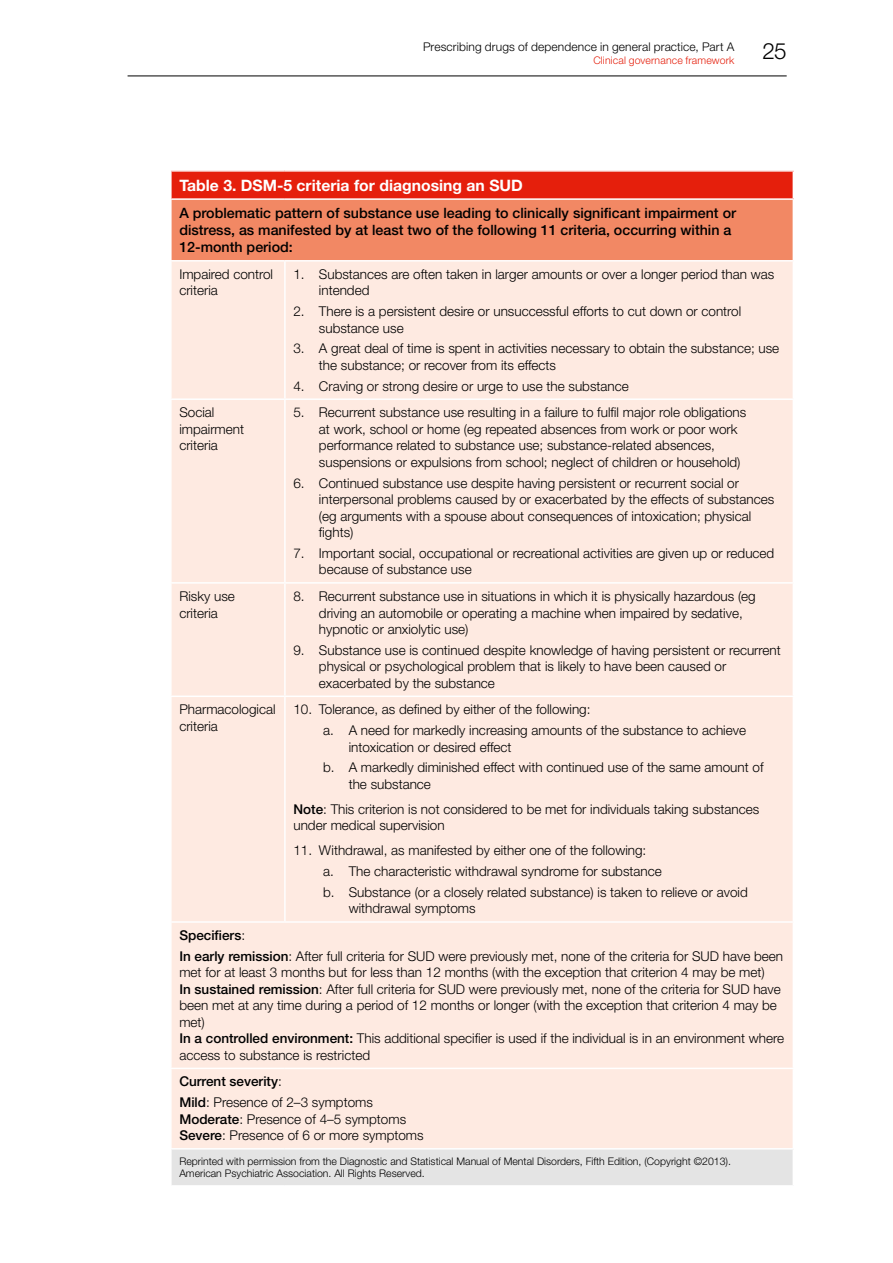
<style>
.page{position:relative;width:893px;height:1263px;background:#fff}
.page>*{position:absolute;margin:0;border:0;box-sizing:border-box;transform-origin:0 0}
.t1{font:300 22.5px "Helvetica Neue LT Std";color:#000}
.t2{font:700 15.75px "Helvetica Neue LT Std";color:#fff}
.t3{font:500 14.25px/17.2px "Helvetica Neue LT Std";color:#000}
.t4{font:300 13.5px/16.5px "Helvetica Neue LT Std";color:#000}
.t5{font:300 12px "Helvetica Neue LT Std";letter-spacing:.01em;color:#000}
.t6{font:300 10.5px/12.6px "Helvetica Neue LT Std";color:#000}
.t7{font:300 10.5px "Helvetica Neue LT Std";letter-spacing:.015em;color:#e51f0c}
.s1{font-weight:500}
</style>
<div class="page">
<hr style="left:128px;top:76px;width:659px;height:1px;background:#000">
<div style="left:171px;top:171px;width:622px;height:28px;background:#e51f0c"></div>
<div style="left:171px;top:199px;width:622px;height:62px;background:#f28864"></div>
<div style="left:172px;top:262px;width:621px;height:886px;background:#feeae1"></div>
<div style="left:171px;top:1149px;width:622px;height:37px;background:#e4e4e4"></div>
<hr style="left:284px;top:262px;width:2px;height:136px;background:#fff">
<hr style="left:170px;top:398px;width:115px;height:2px;background:#fff">
<hr style="left:285px;top:398px;width:509px;height:2px;background:#fff">
<hr style="left:284px;top:400px;width:2px;height:182px;background:#fff">
<hr style="left:170px;top:582px;width:115px;height:2px;background:#fff">
<hr style="left:285px;top:582px;width:509px;height:2px;background:#fff">
<hr style="left:284px;top:584px;width:2px;height:111px;background:#fff">
<hr style="left:170px;top:695px;width:115px;height:2px;background:#fff">
<hr style="left:285px;top:695px;width:509px;height:2px;background:#fff">
<hr style="left:284px;top:697px;width:2px;height:224px;background:#fff">
<hr style="left:170px;top:921px;width:115px;height:2px;background:#fff">
<hr style="left:285px;top:921px;width:509px;height:2px;background:#fff">
<hr style="left:170px;top:1068px;width:115px;height:1px;background:#fff">
<hr style="left:285px;top:1068px;width:509px;height:1px;background:#fff">
<hr style="left:170px;top:1149px;width:2px;height:36px;background:#fff">
<hr style="left:170px;top:1185px;width:115px;height:2px;background:#fff">
<hr style="left:285px;top:1185px;width:509px;height:2px;background:#fff">
<hr style="left:170px;top:170px;width:115px;height:2px;background:#fff">
<hr style="left:170px;top:172px;width:2px;height:26px;background:#fff">
<hr style="left:285px;top:170px;width:509px;height:2px;background:#fff">
<hr style="left:170px;top:198px;width:115px;height:2px;background:#fff">
<hr style="left:170px;top:200px;width:2px;height:60px;background:#fff">
<hr style="left:285px;top:198px;width:509px;height:2px;background:#fff">
<hr style="left:170px;top:260px;width:115px;height:2px;background:#fff">
<hr style="left:285px;top:260px;width:509px;height:2px;background:#fff">
<p class="t5" style="left:423px;top:39px;width:313px">Prescribing drugs of dependence in general practice, Part A</p>
<p class="t7" style="left:593px;top:54px;width:143px">Clinical governance framework</p>
<h1 class="t1" style="left:762px;top:37px;width:26px">25</h1>
<p class="t2" style="left:179px;top:175px;width:345px">Table 3. DSM-5 criteria for diagnosing an SUD</p>
<p class="t3" style="left:179px;top:204px;width:558px">A problematic pattern of substance use leading to clinically significant impairment or distress, as manifested by at least two of the following 11 criteria, occurring within a<br>12-month period:</p>
<p class="t4" style="left:179px;top:266px;width:95px">Impaired control criteria</p>
<p class="t4" style="left:319px;top:266px;width:457px;text-indent:-26px">1. Substances are often taken in larger amounts or over a longer period than was intended</p>
<p class="t4" style="left:319px;top:303px;width:424px;text-indent:-26px">2. There is a persistent desire or unsuccessful efforts to cut down or control substance use</p>
<p class="t4" style="left:319px;top:340px;width:462px;text-indent:-26px">3. A great deal of time is spent in activities necessary to obtain the substance; use the substance; or recover from its effects</p>
<p class="t4" style="left:293px;top:377px;width:337px">4. Craving or strong desire or urge to use the substance</p>
<p class="t4" style="left:179px;top:404px;width:66px">Social impairment criteria</p>
<p class="t4" style="left:319px;top:404px;width:429px;text-indent:-26px">5. Recurrent substance use resulting in a failure to fulfil major role obligations at work, school or home (eg repeated absences from work or poor work performance related to substance use; substance-related absences, suspensions or expulsions from school; neglect of children or household)</p>
<p class="t4" style="left:319px;top:474px;width:457px;text-indent:-26px">6. Continued substance use despite having persistent or recurrent social or interpersonal problems caused by or exacerbated by the effects of substances (eg arguments with a spouse about consequences of intoxication; physical fights)</p>
<p class="t4" style="left:319px;top:544px;width:457px;text-indent:-26px">7. Important social, occupational or recreational activities are given up or reduced because of substance use</p>
<p class="t4" style="left:179px;top:588px;width:57px">Risky use criteria</p>
<p class="t4" style="left:319px;top:588px;width:438px;text-indent:-26px">8. Recurrent substance use in situations in which it is physically hazardous (eg driving an automobile or operating a machine when impaired by sedative, hypnotic or anxiolytic use)</p>
<p class="t4" style="left:319px;top:641px;width:463px;text-indent:-26px">9. Substance use is continued despite knowledge of having persistent or recurrent physical or psychological problem that is likely to have been caused or exacerbated by the substance</p>
<p class="t4" style="left:179px;top:701px;width:98px">Pharmacological criteria</p>
<p class="t4" style="left:323px;top:699px;width:424px;line-height:20.7px;text-indent:-30px">10. Tolerance, as defined by either of the following:<br>a. A need for markedly increasing amounts of the substance to achieve</p>
<p class="t4" style="left:323px;top:736px;width:442px;line-height:20.7px;text-indent:26px">intoxication or desired effect<br>b. A markedly diminished effect with continued use of the same amount of</p>
<p class="t4" style="left:293px;top:771px;width:467px;line-height:25px;text-indent:55px">the substance<br><span class="s1">Note</span>: This criterion is not considered to be met for individuals taking substances</p>
<p class="t4" style="left:293px;top:817px;width:153px">under medical supervision</p>
<p class="t4" style="left:323px;top:840px;width:426px;line-height:20.7px;text-indent:-30px">11. Withdrawal, as manifested by either one of the following:<br>a. The characteristic withdrawal syndrome for substance<br>b. Substance (or a closely related substance) is taken to relieve or avoid</p>
<p class="t4" style="left:349px;top:900px;width:128px">withdrawal symptoms</p>
<p class="t4" style="left:179px;top:925px;width:605px;line-height:20.7px"><span class="s1">Specifiers</span>:<br><span class="s1">In early remission</span>: After full criteria for SUD were previously met, none of the criteria for SUD have been</p>
<p class="t4" style="left:179px;top:964px;width:606px">met for at least 3 months but for less than 12 months (with the exception that criterion 4 may be met)<br><span class="s1">In sustained remission</span>: After full criteria for SUD were previously met, none of the criteria for SUD have been met at any time during a period of 12 months or longer (with the exception that criterion 4 may be met)<br><span class="s1">In a controlled environment:</span> This additional specifier is used if the individual is in an environment where access to substance is restricted</p>
<p class="t4" style="left:179px;top:1071px;width:195px;line-height:20.7px"><span class="s1">Current severity</span>:<br><span class="s1">Mild</span>: Presence of 2–3 symptoms</p>
<p class="t4" style="left:179px;top:1110px;width:246px"><span class="s1">Moderate</span>: Presence of 4–5 symptoms<br><span class="s1">Severe</span>: Presence of 6 or more symptoms</p>
<p class="t6" style="left:179px;top:1154px;width:553px">Reprinted with permission from the Diagnostic and Statistical Manual of Mental Disorders, Fifth Edition, (Copyright ©2013).<br>American Psychiatric Association. All Rights Reserved.</p>
</div>
